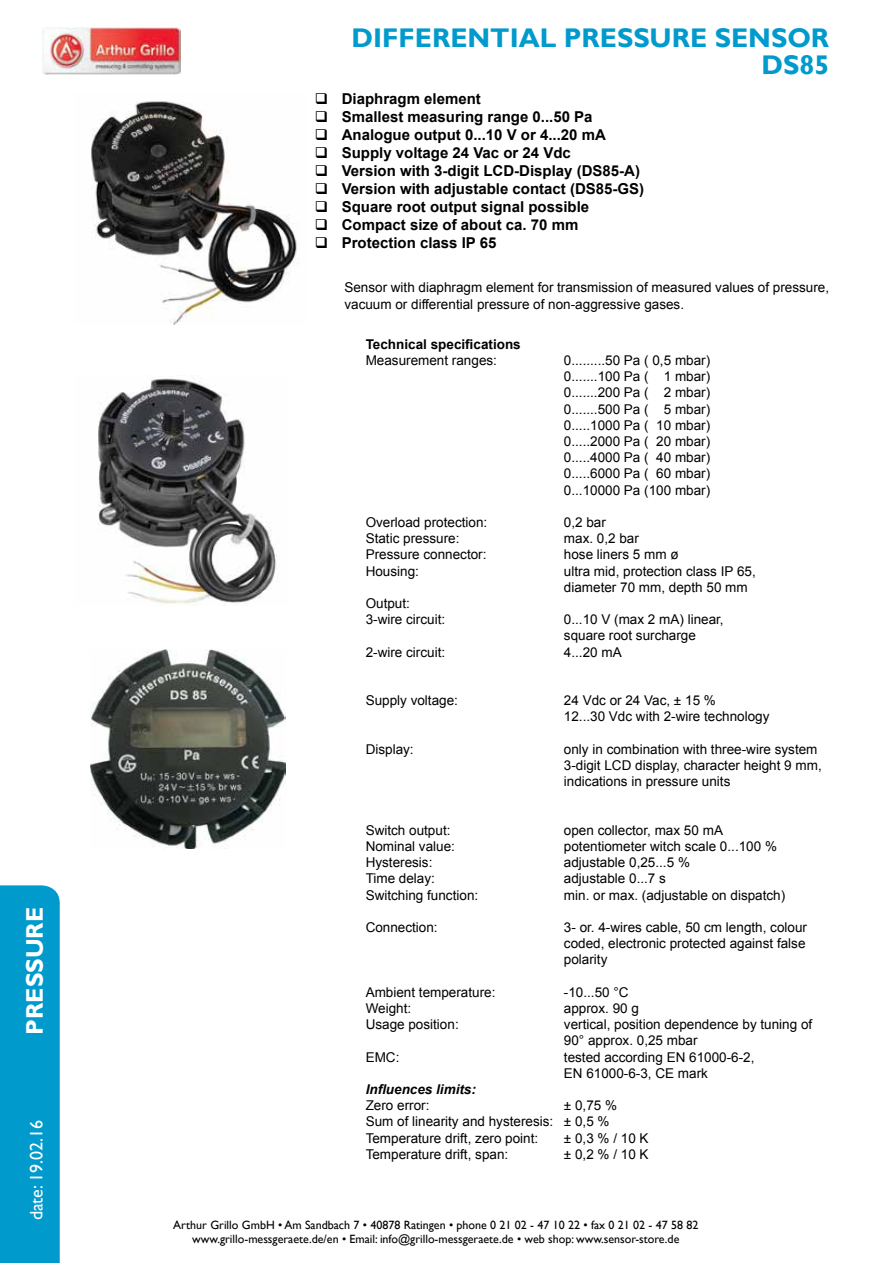
<style>
.page{position:relative;width:893px;height:1263px;background:#fff}
.page>*{position:absolute;margin:0;border:0;box-sizing:border-box;transform-origin:0 0}
.t1{font:700 27px/27px "Gill Sans";color:#009acd;text-align:right}
.t2{font:700 24px "Gill Sans";color:#fff}
.t3{font:18px "Gill Sans";color:#fff}
.t4{font:700 15px/18px "Arial";color:#000}
.t5{font:13.5px/16.2px "Arial";color:#000}
.t6{font:700 13.5px "Arial";color:#000}
.t7{font:italic 700 13.5px "Arial";color:#000}
.t8{font:12px/14.4px "Gill Sans";color:#000;text-align:center}
</style>
<div class="page">
<img style="left:43px;top:28px;width:138px;height:46px">
<div style="left:0;top:885px;width:60px;height:378px;background:#009acd"></div>
<img style="left:91px;top:649px;width:195px;height:199px">
<img style="left:91px;top:101px;width:207px;height:223px">
<img style="left:98px;top:377px;width:179px;height:229px">
<h2 class="t2" style="left:20px;top:1035px;width:129px;rotate:-90deg">PRESSURE</h2>
<h3 class="t3" style="left:26px;top:1220px;width:102px;rotate:-90deg">date: 19.02.16</h3>
<h1 class="t1" style="left:352px;top:25px;width:479px">DIFFERENTIAL PRESSURE SENSOR<br>DS85</h1>
<p class="t4" style="left:342px;top:91px;width:304px">Diaphragm element<br>Smallest measuring range 0...50 Pa<br>Analogue output 0...10 V or 4...20 mA<br>Supply voltage 24 Vac or 24 Vdc<br>Version with 3-digit LCD-Display (DS85-A)<br>Version with adjustable contact (DS85-GS)<br>Square root output signal possible<br>Compact size of about ca. 70 mm<br>Protection class IP 65</p>
<p class="t5" style="left:344px;top:280px;width:486px">Sensor with diaphragm element for transmission of measured values of pressure, vacuum or differential pressure of non-aggressive gases.</p>
<p class="t6" style="left:366px;top:335px;width:157px">Technical specifications</p>
<p class="t5" style="left:366px;top:352px;width:133px">Measurement ranges:</p>
<p class="t5" style="left:366px;top:514px;width:123px">Overload protection:<br>Static pressure:<br>Pressure connector:<br>Housing:</p>
<p class="t5" style="left:366px;top:595px;width:81px">Output:<br>3-wire circuit:</p>
<p class="t5" style="left:366px;top:644px;width:81px">2-wire circuit:</p>
<p class="t5" style="left:366px;top:692px;width:94px">Supply voltage:</p>
<p class="t5" style="left:366px;top:741px;width:50px">Display:</p>
<p class="t5" style="left:366px;top:822px;width:114px">Switch output:<br>Nominal value:<br>Hysteresis:<br>Time delay:<br>Switching function:</p>
<p class="t5" style="left:366px;top:919px;width:74px">Connection:</p>
<p class="t5" style="left:366px;top:984px;width:131px">Ambient temperature:<br>Weight:<br>Usage position:</p>
<p class="t5" style="left:366px;top:1049px;width:35px">EMC:</p>
<p class="t7" style="left:366px;top:1080px;width:112px">Influences limits:</p>
<p class="t5" style="left:366px;top:1097px;width:189px">Zero error:<br>Sum of linearity and hysteresis:<br>Temperature drift, zero point:<br>Temperature drift, span:</p>
<p class="t5" style="left:564px;top:352px;width:148px;text-align:justify">0.........50 Pa ( 0,5 mbar)<br>0.......100 Pa ( 1 mbar)<br>0.......200 Pa ( 2 mbar)<br>0.......500 Pa ( 5 mbar)<br>0.....1000 Pa ( 10 mbar)<br>0.....2000 Pa ( 20 mbar)<br>0.....4000 Pa ( 40 mbar)<br>0.....6000 Pa ( 60 mbar)<br>0...10000 Pa (100 mbar)</p>
<p class="t5" style="left:564px;top:514px;width:193px">0,2 bar<br>max. 0,2 bar<br>hose liners 5 mm ø<br>ultra mid, protection class IP 65, diameter 70 mm, depth 50 mm</p>
<p class="t5" style="left:564px;top:611px;width:161px">0...10 V (max 2 mA) linear, square root surcharge<br>4...20 mA</p>
<p class="t5" style="left:564px;top:692px;width:207px">24 Vdc or 24 Vac, ± 15 %<br>12...30 Vdc with 2-wire technology</p>
<p class="t5" style="left:564px;top:741px;width:259px">only in combination with three-wire system<br>3-digit LCD display, character height 9 mm, indications in pressure units</p>
<p class="t5" style="left:564px;top:822px;width:223px">open collector, max 50 mA potentiometer witch scale 0...100 % adjustable 0,25...5 %<br>adjustable 0...7 s<br>min. or max. (adjustable on dispatch)</p>
<p class="t5" style="left:564px;top:919px;width:245px;text-align:justify">3- or. 4-wires cable, 50 cm length, colour coded, electronic protected against false polarity</p>
<p class="t5" style="left:564px;top:984px;width:250px">-10...50 °C<br>approx. 90 g<br>vertical, position dependence by tuning of<br>90° approx. 0,25 mbar<br>tested according EN 61000-6-2,<br>EN 61000-6-3, CE mark</p>
<p class="t5" style="left:564px;top:1097px;width:86px">± 0,75 %<br>± 0,5 %<br>± 0,3 % / 10 K ± 0,2 % / 10 K</p>
<p class="t8" style="left:173px;top:1218px;width:527px">Arthur Grillo GmbH • Am Sandbach 7 • 40878 Ratingen • phone 0 21 02 - 47 10 22 • fax 0 21 02 - 47 58 82 www.grillo-messgeraete.de/en • Email: info@grillo-messgeraete.de • web shop: www.sensor-store.de</p>
</div>
